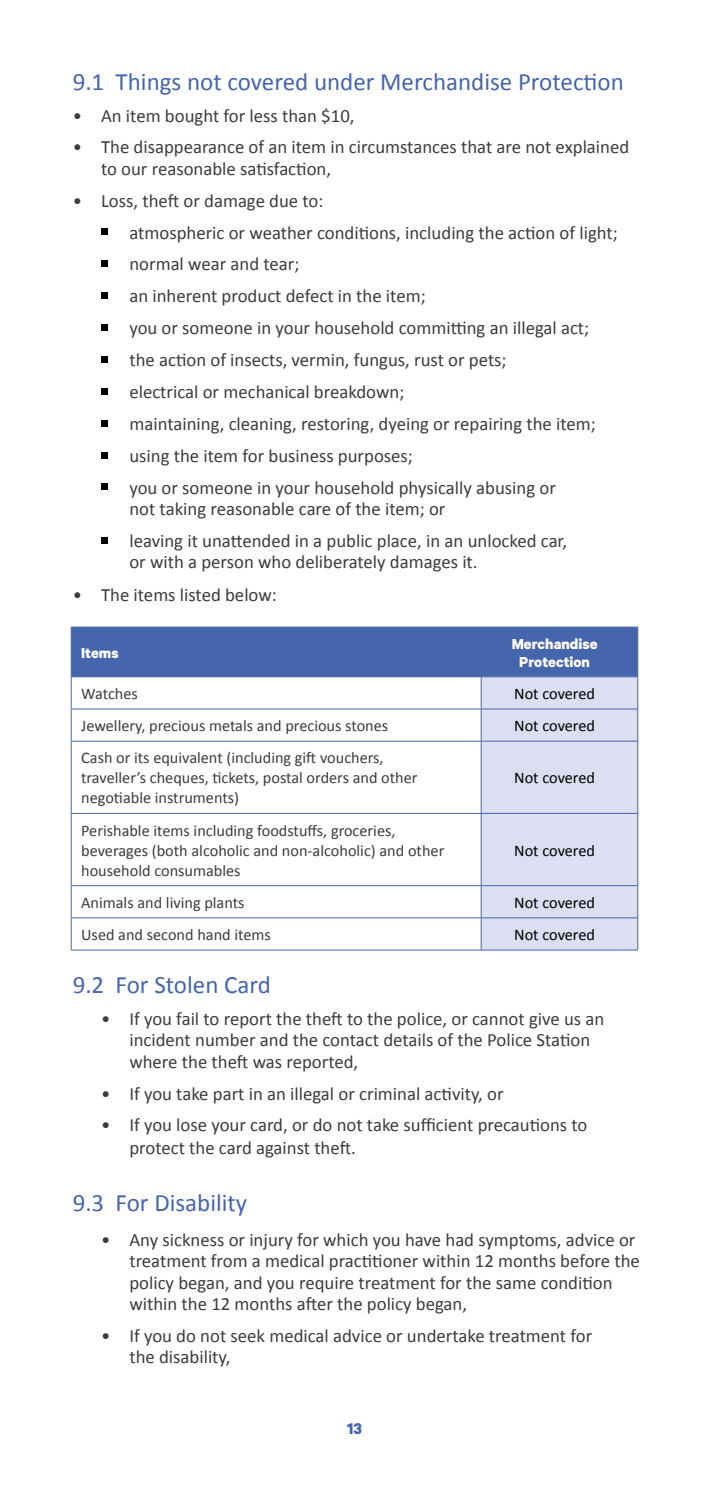
<style>
.page{position:relative;width:709px;height:1489px;background:#fff}
.page>*{position:absolute;margin:0;border:0;box-sizing:border-box;transform-origin:0 0}
.t1{font:25px "Calibri";color:#4565ad}
.t2{font:18.75px/32px "Calibri";color:#3c3c3b}
.t3{font:700 17.5px "Calibre";color:#4565ad}
.t4{font:16.25px/20px "Calibri";color:#3c3c3b}
.t5{font:16.25px "Calibri";color:#000}
.t6{font:700 16.25px/17.5px "Calibre";color:#fff;text-align:center}
</style>
<div class="page">
<svg style="left:101px;top:229px;width:6px;height:6px"></svg>
<div style="left:101px;top:260px;width:6px;height:7px;background:#000"></div>
<svg style="left:101px;top:292px;width:6px;height:6px"></svg>
<svg style="left:101px;top:324px;width:6px;height:6px"></svg>
<svg style="left:101px;top:356px;width:6px;height:6px"></svg>
<svg style="left:101px;top:388px;width:6px;height:6px"></svg>
<svg style="left:101px;top:420px;width:6px;height:6px"></svg>
<svg style="left:101px;top:452px;width:6px;height:6px"></svg>
<svg style="left:101px;top:484px;width:6px;height:6px"></svg>
<svg style="left:101px;top:537px;width:6px;height:6px"></svg>
<div style="left:72px;top:627px;width:565px;height:49px;background:#4565ad"></div>
<div style="left:482px;top:677px;width:155px;height:272px;background:#dcdef1"></div>
<hr style="left:71px;top:626px;width:410px;height:1px;background:#4565ad">
<hr style="left:71px;top:627px;width:1px;height:49px;background:#4565ad">
<hr style="left:481px;top:626px;width:157px;height:1px;background:#4565ad">
<hr style="left:481px;top:627px;width:1px;height:49px;background:#4565ad">
<hr style="left:637px;top:627px;width:1px;height:49px;background:#4565ad">
<hr style="left:71px;top:676px;width:410px;height:1px;background:#4565ad">
<hr style="left:71px;top:677px;width:1px;height:31px;background:#4565ad">
<hr style="left:481px;top:676px;width:157px;height:1px;background:#4565ad">
<hr style="left:481px;top:677px;width:1px;height:31px;background:#4565ad">
<hr style="left:637px;top:677px;width:1px;height:31px;background:#4565ad">
<hr style="left:71px;top:708px;width:410px;height:1px;background:#4565ad">
<hr style="left:71px;top:709px;width:1px;height:31px;background:#4565ad">
<hr style="left:481px;top:708px;width:157px;height:1px;background:#4565ad">
<hr style="left:481px;top:709px;width:1px;height:31px;background:#4565ad">
<hr style="left:637px;top:709px;width:1px;height:31px;background:#4565ad">
<hr style="left:71px;top:740px;width:410px;height:1px;background:#4565ad">
<hr style="left:71px;top:741px;width:1px;height:72px;background:#4565ad">
<hr style="left:481px;top:740px;width:157px;height:1px;background:#4565ad">
<hr style="left:481px;top:741px;width:1px;height:72px;background:#4565ad">
<hr style="left:637px;top:741px;width:1px;height:72px;background:#4565ad">
<hr style="left:71px;top:813px;width:410px;height:1px;background:#4565ad">
<hr style="left:71px;top:813px;width:1px;height:72px;background:#4565ad">
<hr style="left:481px;top:813px;width:157px;height:1px;background:#4565ad">
<hr style="left:481px;top:813px;width:1px;height:72px;background:#4565ad">
<hr style="left:637px;top:813px;width:1px;height:72px;background:#4565ad">
<hr style="left:71px;top:885px;width:410px;height:1px;background:#4565ad">
<hr style="left:71px;top:885px;width:1px;height:32px;background:#4565ad">
<hr style="left:481px;top:885px;width:157px;height:1px;background:#4565ad">
<hr style="left:481px;top:885px;width:1px;height:32px;background:#4565ad">
<hr style="left:637px;top:885px;width:1px;height:32px;background:#4565ad">
<hr style="left:71px;top:917px;width:410px;height:1px;background:#4565ad">
<hr style="left:71px;top:918px;width:1px;height:31px;background:#4565ad">
<hr style="left:481px;top:917px;width:157px;height:1px;background:#4565ad">
<hr style="left:481px;top:918px;width:1px;height:31px;background:#4565ad">
<hr style="left:637px;top:918px;width:1px;height:31px;background:#4565ad">
<hr style="left:71px;top:949px;width:410px;height:1px;background:#4565ad">
<hr style="left:481px;top:949px;width:157px;height:1px;background:#4565ad">
<h1 class="t1" style="left:73px;top:66px;width:552px">9.1 Things not covered under Merchandise Protection</h1>
<p class="t2" style="left:73px;top:99px;width:283px">• An item bought for less than $10,</p>
<p class="t2" style="left:101px;top:137px;width:529px;line-height:21.2px;text-indent:-28px">• The disappearance of an item in circumstances that are not explained to our reasonable satisfaction,</p>
<p class="t2" style="left:129px;top:184px;width:490px;text-indent:-57px">• Loss, theft or damage due to:<br>atmospheric or weather conditions, including the action of light; normal wear and tear;<br>an inherent product defect in the item;<br>you or someone in your household committing an illegal act; the action of insects, vermin, fungus, rust or pets;<br>electrical or mechanical breakdown;<br>maintaining, cleaning, restoring, dyeing or repairing the item; using the item for business purposes;<br>you or someone in your household physically abusing or</p>
<p class="t2" style="left:129px;top:493px;width:439px">not taking reasonable care of the item; or<br>leaving it unattended in a public place, in an unlocked car,</p>
<p class="t2" style="left:129px;top:546px;width:350px">or with a person who deliberately damages it.</p>
<p class="t2" style="left:73px;top:579px;width:206px">• The items listed below:</p>
<p class="t6" style="left:81px;top:643px;width:39px">Items</p>
<p class="t6" style="left:512px;top:635px;width:87px">Merchandise<br>Protection</p>
<p class="t4" style="left:81px;top:683px;width:58px">Watches</p>
<p class="t5" style="left:514px;top:683px;width:82px">Not covered</p>
<p class="t4" style="left:81px;top:715px;width:308px">Jewellery, precious metals and precious stones</p>
<p class="t5" style="left:514px;top:715px;width:82px">Not covered</p>
<p class="t4" style="left:81px;top:748px;width:338px">Cash or its equivalent (including gift vouchers, traveller’s cheques, tickets, postal orders and other negotiable instruments)</p>
<p class="t5" style="left:514px;top:767px;width:82px">Not covered</p>
<p class="t4" style="left:81px;top:820px;width:364px">Perishable items including foodstuffs, groceries, beverages (both alcoholic and non-alcoholic) and other household consumables</p>
<p class="t5" style="left:514px;top:840px;width:82px">Not covered</p>
<p class="t4" style="left:81px;top:892px;width:165px">Animals and living plants</p>
<p class="t5" style="left:514px;top:892px;width:82px">Not covered</p>
<p class="t4" style="left:81px;top:924px;width:191px">Used and second hand items</p>
<p class="t5" style="left:514px;top:924px;width:82px">Not covered</p>
<h1 class="t1" style="left:73px;top:969px;width:200px">9.2 For Stolen Card</h1>
<p class="t2" style="left:129px;top:1008px;width:476px;line-height:21.2px;text-indent:-28px">• If you fail to report the theft to the police, or cannot give us an incident number and the contact details of the Police Station where the theft was reported,</p>
<p class="t2" style="left:101px;top:1077px;width:404px">• If you take part in an illegal or criminal activity, or</p>
<p class="t2" style="left:129px;top:1113px;width:459px;line-height:22.5px;text-indent:-28px">• If you lose your card, or do not take sufficient precautions to protect the card against theft.</p>
<h1 class="t1" style="left:73px;top:1186px;width:176px">9.3 For Disability</h1>
<p class="t2" style="left:129px;top:1229px;width:512px;line-height:21.2px;text-indent:-28px">• Any sickness or injury for which you have had symptoms, advice or treatment from a medical practitioner within 12 months before the policy began, and you require treatment for the same condition within the 12 months after the policy began,</p>
<p class="t2" style="left:129px;top:1324px;width:464px;line-height:21.2px;text-indent:-28px">• If you do not seek medical advice or undertake treatment for the disability,</p>
<p class="t3" style="left:347px;top:1417px;width:16px">13</p>
</div>
